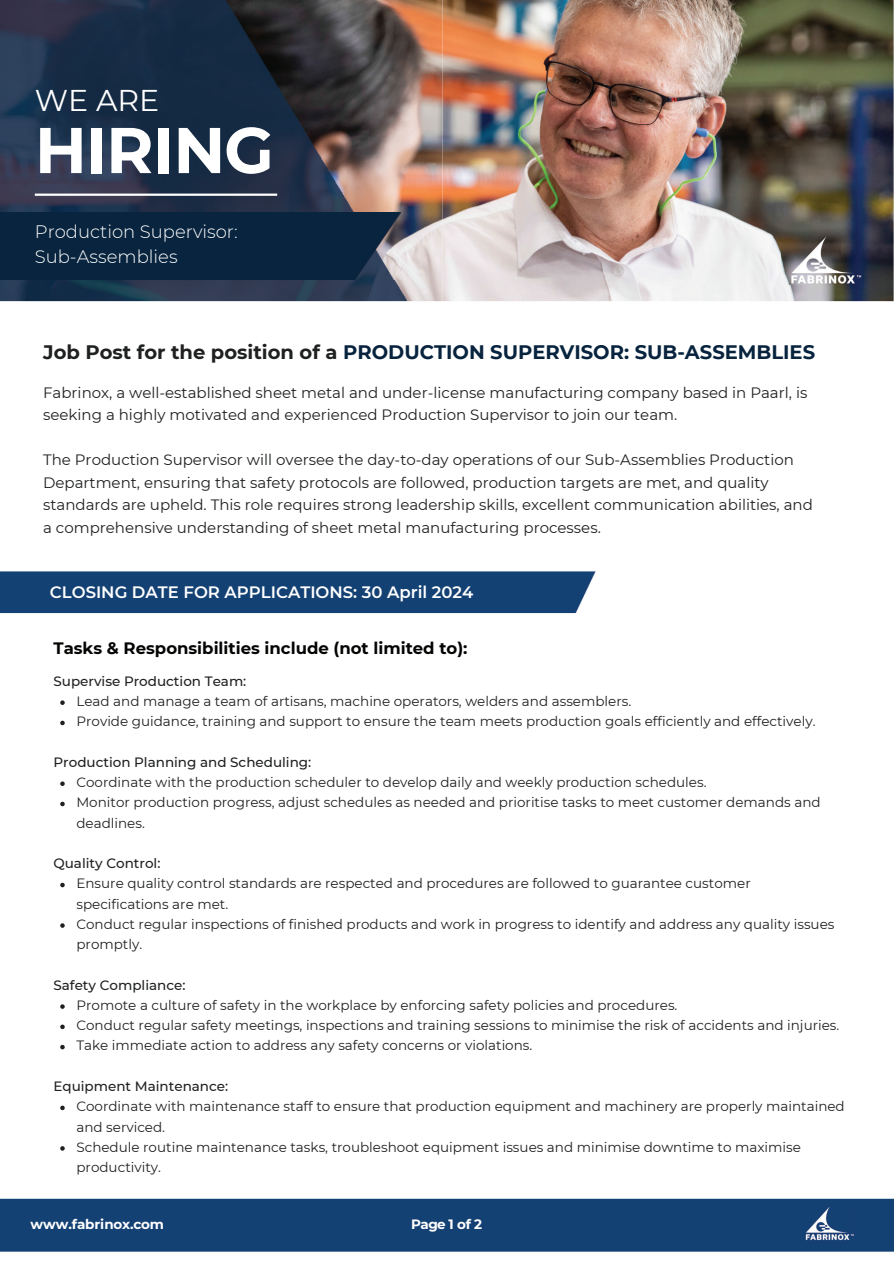
<style>
.page{position:relative;width:894px;height:1264px;background:#fff}
.page>*{position:absolute;margin:0;border:0;box-sizing:border-box;transform-origin:0 0}
.t1{font:700 64.5px "Montserrat";letter-spacing:-.01em;color:#fff}
.t2{font:30px "Montserrat";color:#fff}
.t3{font:700 19.5px "Montserrat";color:#07233e}
.t4{font:300 18px/24.8px "Montserrat";color:#fff}
.t5{font:700 16.5px "Montserrat";color:#040503}
.t6{font:600 16.5px "Montserrat";color:#fff}
.t7{font:15px/22.5px "Montserrat";color:#1f2020}
.t8{font:13.5px/20.2px "Montserrat";color:#1f2020}
.t9{font:500 13.5px "Montserrat";color:#1f2020}
.t10{font:700 13.5px "Montserrat";letter-spacing:-.015em;color:#fff}
.s1{color:#1f2020}
</style>
<div class="page">
<img style="left:0;top:0;width:893px;height:301px">
<div style="left:0;top:212px;width:400px;height:67px;background:#08243e"></div>
<hr style="left:35px;top:193px;width:242px;height:3px;background:#fff">
<div style="left:0;top:571px;width:596px;height:42px;background:#144174"></div>
<div style="left:0;top:1198px;width:893px;height:53px;background:#144174"></div>
<img style="left:798px;top:1206px;width:57px;height:34px">
<svg style="left:60px;top:700px;width:5px;height:5px"></svg>
<svg style="left:60px;top:720px;width:5px;height:5px"></svg>
<svg style="left:60px;top:781px;width:5px;height:5px"></svg>
<svg style="left:60px;top:801px;width:5px;height:5px"></svg>
<svg style="left:60px;top:882px;width:5px;height:5px"></svg>
<svg style="left:60px;top:923px;width:5px;height:4px"></svg>
<svg style="left:60px;top:1004px;width:5px;height:4px"></svg>
<svg style="left:60px;top:1024px;width:5px;height:5px"></svg>
<svg style="left:60px;top:1044px;width:5px;height:5px"></svg>
<svg style="left:60px;top:1105px;width:5px;height:5px"></svg>
<svg style="left:60px;top:1146px;width:5px;height:4px"></svg>
<img style="left:780px;top:236px;width:85px;height:49px">
<h2 class="t2" style="left:35px;top:79px;width:126px">WE ARE</h2>
<h1 class="t1" style="left:35px;top:104px;width:240px">HIRING</h1>
<h3 class="t4" style="left:35px;top:219px;width:204px">Production Supervisor:<br>Sub-Assemblies</h3>
<h3 class="t3" style="left:43px;top:337px;width:773px"><span class="s1">Job Post for the position of a</span> PRODUCTION SUPERVISOR: SUB-ASSEMBLIES</h3>
<p class="t7" style="left:43px;top:380px;width:765px">Fabrinox, a well-established sheet metal and under-license manufacturing company based in Paarl, is seeking a highly motivated and experienced Production Supervisor to join our team.</p>
<p class="t7" style="left:43px;top:448px;width:771px">The Production Supervisor will oversee the day-to-day operations of our Sub-Assemblies Production Department, ensuring that safety protocols are followed, production targets are met, and quality standards are upheld. This role requires strong leadership skills, excellent communication abilities, and a comprehensive understanding of sheet metal manufacturing processes.</p>
<p class="t6" style="left:50px;top:580px;width:425px">CLOSING DATE FOR APPLICATIONS: 30 April 2024</p>
<p class="t5" style="left:53px;top:636px;width:415px">Tasks &amp; Responsibilities include (not limited to):</p>
<p class="t9" style="left:53px;top:671px;width:194px">Supervise Production Team:</p>
<p class="t8" style="left:76px;top:690px;width:740px">Lead and manage a team of artisans, machine operators, welders and assemblers.<br>Provide guidance, training and support to ensure the team meets production goals efficiently and effectively.</p>
<p class="t9" style="left:53px;top:752px;width:259px">Production Planning and Scheduling:</p>
<p class="t8" style="left:76px;top:771px;width:745px">Coordinate with the production scheduler to develop daily and weekly production schedules.<br>Monitor production progress, adjust schedules as needed and prioritise tasks to meet customer demands and deadlines.</p>
<p class="t9" style="left:53px;top:854px;width:108px">Quality Control:</p>
<p class="t8" style="left:76px;top:873px;width:759px">Ensure quality control standards are respected and procedures are followed to guarantee customer specifications are met.<br>Conduct regular inspections of finished products and work in progress to identify and address any quality issues promptly.</p>
<p class="t9" style="left:53px;top:975px;width:133px">Safety Compliance:</p>
<p class="t8" style="left:76px;top:994px;width:764px">Promote a culture of safety in the workplace by enforcing safety policies and procedures.<br>Conduct regular safety meetings, inspections and training sessions to minimise the risk of accidents and injuries.<br>Take immediate action to address any safety concerns or violations.</p>
<p class="t9" style="left:53px;top:1076px;width:176px">Equipment Maintenance:</p>
<p class="t8" style="left:76px;top:1095px;width:769px">Coordinate with maintenance staff to ensure that production equipment and machinery are properly maintained and serviced.<br>Schedule routine maintenance tasks, troubleshoot equipment issues and minimise downtime to maximise productivity.</p>
<p class="t10" style="left:31px;top:1213px;width:135px">www.fabrinox.com</p>
<p class="t10" style="left:411px;top:1213px;width:72px">Page 1 of 2</p>
</div>
